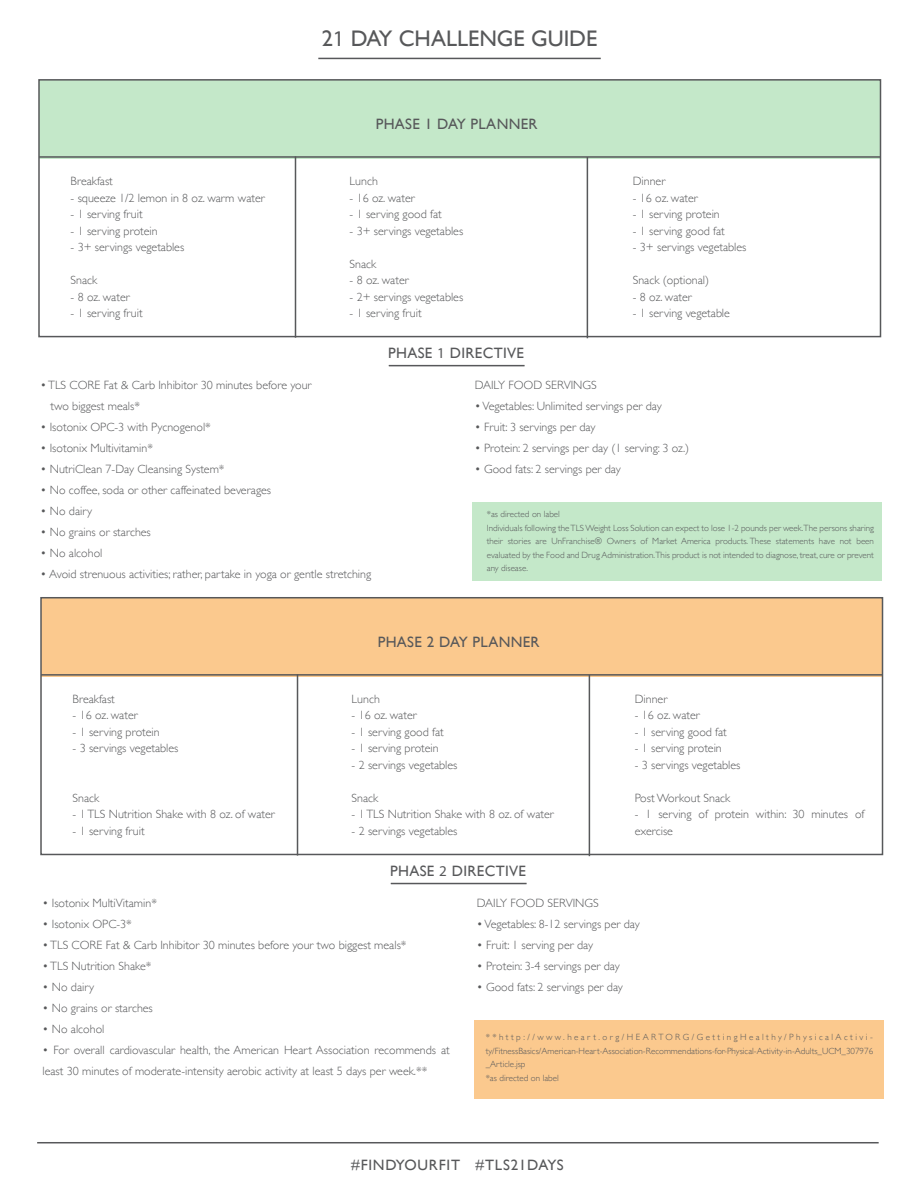
<style>
.page{position:relative;width:918px;height:1188px;background:#fff}
.page>*{position:absolute;margin:0;border:0;box-sizing:border-box;transform-origin:0 0}
.t1{font:22.5px "Gill Sans";color:#57585a}
.t2{font:15px "Gill Sans";letter-spacing:.025em;color:#57585a}
.t3{font:15px "Gill Sans";letter-spacing:.05em;color:#57585a}
.t4{font:300 12px/21px "Gill Sans";color:#57585a}
.t5{font:300 9px/13.5px "Gill Sans";color:#57585a}
.s1{font-family:"Myriad"}
.s2{font-family:"Myriad Pro"}
</style>
<div class="page">
<hr style="left:37px;top:1142px;width:842px;height:1px;background:#57585a">
<hr style="left:318px;top:58px;width:283px;height:1px;background:#57585a">
<hr style="left:389px;top:365px;width:136px;height:1px;background:#57585a">
<div style="left:39px;top:80px;width:841px;height:78px;background:#c4e8c9"></div>
<div style="left:38px;top:79px;width:843px;height:258px;border:2px solid #57585a"></div>
<hr style="left:39px;top:156px;width:841px;height:2px;background:#57585a">
<hr style="left:295px;top:156px;width:1px;height:182px;background:#57585a">
<hr style="left:587px;top:157px;width:1px;height:181px;background:#57585a">
<div style="left:473px;top:502px;width:409px;height:79px;background:#c4e8c9"></div>
<hr style="left:391px;top:883px;width:136px;height:1px;background:#57585a">
<div style="left:41px;top:598px;width:842px;height:78px;background:#fbc98e"></div>
<div style="left:40px;top:597px;width:843px;height:258px;border:2px solid #57585a"></div>
<hr style="left:41px;top:674px;width:842px;height:2px;background:#57585a">
<hr style="left:297px;top:674px;width:1px;height:182px;background:#57585a">
<hr style="left:589px;top:675px;width:1px;height:181px;background:#57585a">
<div style="left:475px;top:1020px;width:409px;height:79px;background:#fbc98e"></div>
<h1 class="t1" style="left:322px;top:26px;width:277px">2<span class="s1">1</span> DAY CHALLENGE GUIDE</h1>
<p class="t4" style="left:71px;top:170px;width:44px">Breakfast</p>
<p class="t4" style="left:71px;top:187px;width:196px">- squeeze 1/2 lemon in 8 oz. warm water</p>
<p class="t4" style="left:71px;top:203px;width:74px">- 1 serving fruit</p>
<p class="t4" style="left:71px;top:220px;width:89px">- 1 serving protein</p>
<p class="t4" style="left:71px;top:236px;width:115px">- 3+ servings vegetables</p>
<p class="t4" style="left:71px;top:269px;width:28px">Snack</p>
<p class="t4" style="left:71px;top:286px;width:61px">- 8 oz. water</p>
<p class="t4" style="left:71px;top:302px;width:74px">- 1 serving fruit</p>
<p class="t2" style="left:376px;top:115px;width:164px">PHASE 1 DAY PLANNER</p>
<p class="t4" style="left:350px;top:170px;width:30px">Lunch</p>
<p class="t4" style="left:350px;top:187px;width:67px">- 16 oz. water</p>
<p class="t4" style="left:350px;top:203px;width:94px">- 1 serving good fat</p>
<p class="t4" style="left:350px;top:220px;width:115px">- 3+ servings vegetables</p>
<p class="t4" style="left:350px;top:253px;width:28px">Snack</p>
<p class="t4" style="left:350px;top:269px;width:61px">- 8 oz. water</p>
<p class="t4" style="left:350px;top:286px;width:115px">- 2+ servings vegetables</p>
<p class="t4" style="left:350px;top:302px;width:74px">- 1 serving fruit</p>
<p class="t2" style="left:388px;top:344px;width:138px">PHASE <span class="s2">1</span> DIRECTIVE</p>
<p class="t4" style="left:633px;top:170px;width:34px">Dinner</p>
<p class="t4" style="left:633px;top:187px;width:67px">- 16 oz. water</p>
<p class="t4" style="left:633px;top:203px;width:89px">- 1 serving protein</p>
<p class="t4" style="left:633px;top:220px;width:94px">- 1 serving good fat</p>
<p class="t4" style="left:633px;top:236px;width:115px">- 3+ servings vegetables</p>
<p class="t4" style="left:633px;top:269px;width:78px">Snack (optional)</p>
<p class="t4" style="left:633px;top:286px;width:61px">- 8 oz. water</p>
<p class="t4" style="left:633px;top:302px;width:99px">- 1 serving vegetable</p>
<p class="t4" style="left:51px;top:374px;width:263px;text-indent:-10px">• TLS CORE Fat &amp; Carb Inhibitor 30 minutes before your two biggest meals*</p>
<p class="t4" style="left:40px;top:416px;width:172px">• Isotonix OPC-3 with Pycnogenol*</p>
<p class="t4" style="left:40px;top:437px;width:114px">• Isotonix Multivitamin*</p>
<p class="t4" style="left:40px;top:458px;width:186px">• NutriClean 7-Day Cleansing System*</p>
<p class="t4" style="left:40px;top:479px;width:232px">• No coffee, soda or other caffeinated beverages</p>
<p class="t4" style="left:40px;top:500px;width:53px">• No dairy</p>
<p class="t4" style="left:40px;top:521px;width:112px">• No grains or starches</p>
<p class="t4" style="left:40px;top:542px;width:63px">• No alcohol</p>
<p class="t4" style="left:40px;top:563px;width:332px">• Avoid strenuous activities; rather, partake in yoga or gentle stretching</p>
<p class="t4" style="left:475px;top:374px;width:124px">DAILY FOOD SERVINGS</p>
<p class="t4" style="left:475px;top:395px;width:189px">• Vegetables: Unlimited servings per day</p>
<p class="t4" style="left:475px;top:416px;width:122px">• Fruit: 3 servings per day</p>
<p class="t4" style="left:475px;top:437px;width:216px">• Protein: 2 servings per day (1 serving: 3 oz.)</p>
<p class="t4" style="left:475px;top:458px;width:148px">• Good fats: 2 servings per day</p>
<p class="t5" style="left:487px;top:507px;width:389px">*as directed on label<br>Individuals following the TLS Weight Loss Solution can expect to lose 1-2 pounds per week.The persons sharing their stories are UnFranchise® Owners of Market America products. These statements have not been evaluated by the Food and Drug Administration.This product is not intended to diagnose, treat, cure or prevent any disease.</p>
<p class="t4" style="left:73px;top:688px;width:44px">Breakfast</p>
<p class="t4" style="left:73px;top:704px;width:67px">- 16 oz. water</p>
<p class="t4" style="left:73px;top:721px;width:89px">- 1 serving protein</p>
<p class="t4" style="left:73px;top:737px;width:107px">- 3 servings vegetables</p>
<p class="t4" style="left:73px;top:787px;width:28px">Snack</p>
<p class="t4" style="left:73px;top:803px;width:204px">- 1 TLS Nutrition Shake with 8 oz. of water</p>
<p class="t4" style="left:73px;top:820px;width:74px">- 1 serving fruit</p>
<p class="t2" style="left:378px;top:633px;width:164px">PHASE 2 DAY PLANNER</p>
<p class="t4" style="left:352px;top:688px;width:30px">Lunch</p>
<p class="t4" style="left:352px;top:704px;width:67px">- 16 oz. water</p>
<p class="t4" style="left:352px;top:721px;width:94px">- 1 serving good fat</p>
<p class="t4" style="left:352px;top:737px;width:89px">- 1 serving protein</p>
<p class="t4" style="left:352px;top:754px;width:107px">- 2 servings vegetables</p>
<p class="t4" style="left:352px;top:787px;width:28px">Snack</p>
<p class="t4" style="left:352px;top:803px;width:204px">- 1 TLS Nutrition Shake with 8 oz. of water</p>
<p class="t4" style="left:352px;top:820px;width:107px">- 2 servings vegetables</p>
<p class="t2" style="left:390px;top:862px;width:138px">PHASE <span class="s2">2</span> DIRECTIVE</p>
<p class="t4" style="left:635px;top:688px;width:34px">Dinner</p>
<p class="t4" style="left:635px;top:704px;width:67px">- 16 oz. water</p>
<p class="t4" style="left:635px;top:721px;width:94px">- 1 serving good fat</p>
<p class="t4" style="left:635px;top:737px;width:89px">- 1 serving protein</p>
<p class="t4" style="left:635px;top:754px;width:107px">- 3 servings vegetables</p>
<p class="t4" style="left:635px;top:787px;width:97px">Post Workout Snack</p>
<p class="t4" style="left:635px;top:806px;width:231px;line-height:16.5px">- 1 serving of protein within: 30 minutes of exercise</p>
<p class="t4" style="left:43px;top:892px;width:116px">• Isotonix MultiVitamin*</p>
<p class="t4" style="left:43px;top:913px;width:91px">• Isotonix OPC-3*</p>
<p class="t4" style="left:43px;top:934px;width:366px">• TLS CORE Fat &amp; Carb Inhibitor 30 minutes before your two biggest meals*</p>
<p class="t4" style="left:43px;top:955px;width:111px">• TLS Nutrition Shake*</p>
<p class="t4" style="left:43px;top:976px;width:53px">• No dairy</p>
<p class="t4" style="left:43px;top:997px;width:112px">• No grains or starches</p>
<p class="t4" style="left:43px;top:1018px;width:63px">• No alcohol</p>
<p class="t4" style="left:43px;top:1039px;width:409px">• For overall cardiovascular health, the American Heart Association recommends at least 30 minutes of moderate-intensity aerobic activity at least 5 days per week.**</p>
<p class="t4" style="left:477px;top:892px;width:124px">DAILY FOOD SERVINGS</p>
<p class="t4" style="left:477px;top:913px;width:165px">• Vegetables: 8-12 servings per day</p>
<p class="t4" style="left:477px;top:934px;width:118px">• Fruit: 1 serving per day</p>
<p class="t4" style="left:477px;top:955px;width:145px">• Protein: 3-4 servings per day</p>
<p class="t4" style="left:477px;top:976px;width:148px">• Good fats: 2 servings per day</p>
<p class="t5" style="left:486px;top:1030px;width:389px">**http://www.heart.org/HEARTORG/GettingHealthy/PhysicalActivi&shy;ty/FitnessBasics/American-Heart-Association-Recommendations-for-Physical-Activity-in-Adults_UCM_307976 _Article.jsp<br>*as directed on label</p>
<p class="t3" style="left:351px;top:1156px;width:214px">#FINDYOURFIT #TLS21DAYS</p>
</div>
